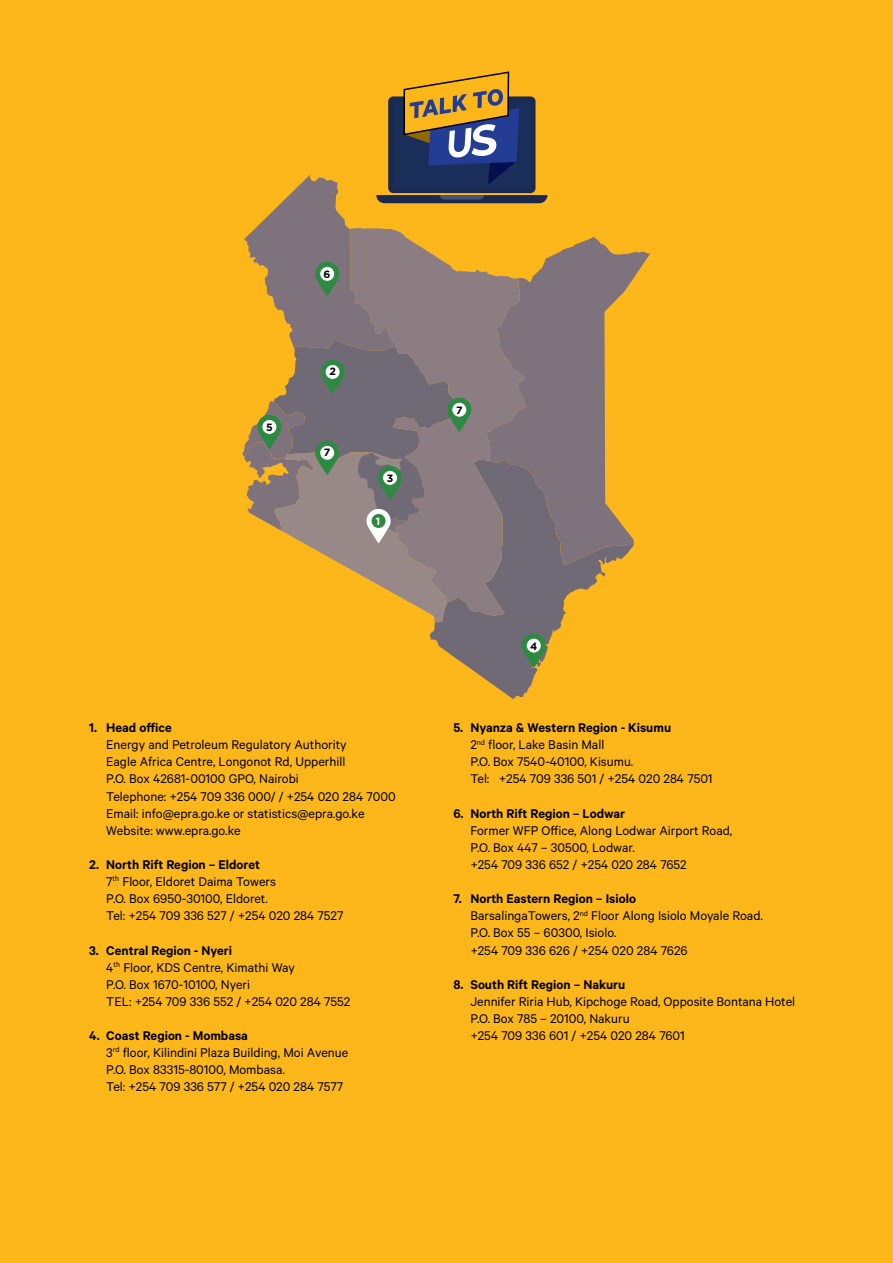
<style>
.page{position:relative;width:893px;height:1263px;background:#fdb71a}
.page>*{position:absolute;margin:0;border:0;box-sizing:border-box;transform-origin:0 0}
.t1{font:14.25px/17.1px "Calibre";color:#000}
.t2{font:600 14.25px "Calibre";color:#000}
.t3{font:700 10.5px "Gotham";color:#000}
.t4{font:700 10.5px "Gotham";color:#fff}
.s1{font-weight:600}
</style>
<div class="page">
<svg style="left:430px;top:565px;width:176px;height:134px"></svg>
<svg style="left:547px;top:237px;width:103px;height:328px;fill:#7e727c"></svg>
<svg style="left:520px;top:632px;width:26px;height:36px"></svg>
<svg style="left:243px;top:71px;width:304px;height:552px"></svg>
<p class="t3" style="left:323px;top:267px;width:8px">6</p>
<p class="t3" style="left:266px;top:420px;width:8px">5</p>
<p class="t3" style="left:329px;top:365px;width:8px">2</p>
<p class="t3" style="left:324px;top:445px;width:8px">7</p>
<p class="t3" style="left:387px;top:471px;width:8px">3</p>
<p class="t4" style="left:376px;top:515px;width:6px">1</p>
<p class="t2" style="left:89px;top:719px;width:84px">1. Head office</p>
<p class="t1" style="left:106px;top:736px;width:291px">Energy and Petroleum Regulatory Authority<br>Eagle Africa Centre, Longonot Rd, Upperhill<br>P.O. Box 42681-00100 GPO, Nairobi<br>Telephone: +254 709 336 000/ / +254 020 284 7000<br>Email: info@epra.go.ke or statistics@epra.go.ke Website: www.epra.go.ke</p>
<p class="t1" style="left:106px;top:855px;width:238px;text-indent:-17px"><span class="s1">2. North Rift Region – Eldoret<br></span>7<sup>th</sup> Floor, Eldoret Daima Towers<br>P.O. Box 6950-30100, Eldoret.<br>Tel: +254 709 336 527 / +254 020 284 7527</p>
<p class="t1" style="left:106px;top:941px;width:246px;text-indent:-17px"><span class="s1">3. Central Region - Nyeri<br></span>4<sup>th</sup> Floor, KDS Centre, Kimathi Way<br>P.O. Box 1670-10100, Nyeri<br>TEL: +254 709 336 552 / +254 020 284 7552</p>
<p class="t1" style="left:106px;top:1026px;width:243px;text-indent:-17px"><span class="s1">4. Coast Region - Mombasa<br></span>3<sup>rd</sup> floor, Kilindini Plaza Building, Moi Avenue P.O. Box 83315-80100, Mombasa.<br>Tel: +254 709 336 577 / +254 020 284 7577</p>
<p class="t3" style="left:456px;top:403px;width:8px">7</p>
<p class="t3" style="left:530px;top:639px;width:9px">4</p>
<p class="t1" style="left:470px;top:719px;width:244px;text-indent:-17px"><span class="s1">5. Nyanza &amp; Western Region - Kisumu<br></span>2<sup>nd</sup> floor, Lake Basin Mall<br>P.O. Box 7540-40100, Kisumu.<br>Tel: +254 709 336 501 / +254 020 284 7501</p>
<p class="t2" style="left:453px;top:805px;width:173px">6. North Rift Region – Lodwar</p>
<p class="t1" style="left:470px;top:821px;width:263px">Former WFP Office, Along Lodwar Airport Road,<br>P.O. Box 447 – 30500, Lodwar.<br>+254 709 336 652 / +254 020 284 7652</p>
<p class="t1" style="left:470px;top:890px;width:294px;text-indent:-17px"><span class="s1">7. North Eastern Region – Isiolo<br></span>BarsalingaTowers, 2<sup>nd</sup> Floor Along Isiolo Moyale Road.<br>P.O. Box 55 – 60300, Isiolo.<br>+254 709 336 626 / +254 020 284 7626</p>
<p class="t2" style="left:453px;top:976px;width:174px">8. South Rift Region – Nakuru</p>
<p class="t1" style="left:470px;top:992px;width:326px">Jennifer Riria Hub, Kipchoge Road, Opposite Bontana Hotel<br>P.O. Box 785 – 20100, Nakuru<br>+254 709 336 601 / +254 020 284 7601</p>
</div>
